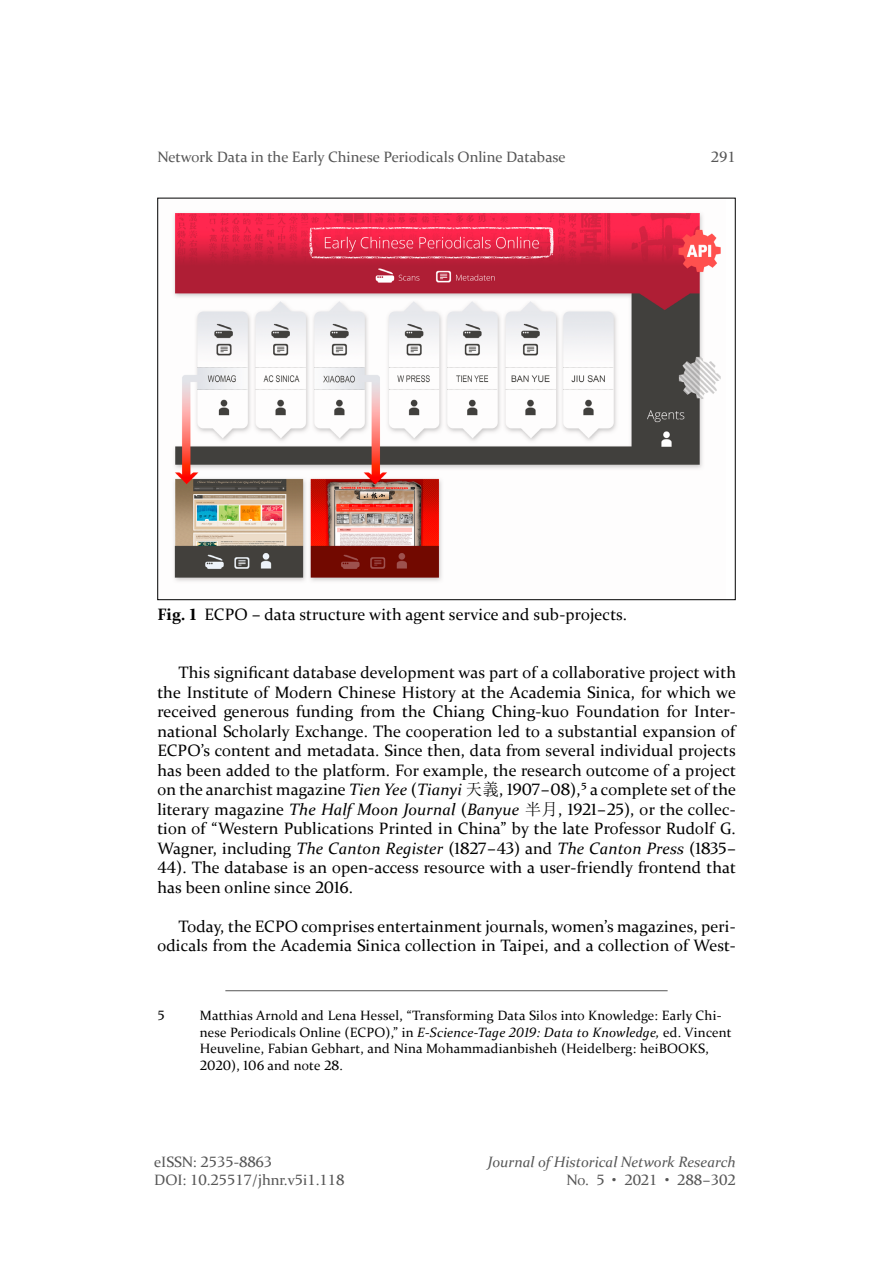
<style>
.page{position:relative;width:893px;height:1263px;background:#fff}
.page>*{position:absolute;margin:0;border:0;box-sizing:border-box;transform-origin:0 0}
.t1{font:16.5px/19.5px "Constantia";letter-spacing:.01em;color:#000;text-align:justify}
.t2{font:15px/18px "Constantia";color:#565656}
.t3{font:italic 15px "Constantia";color:#565656}
.t4{font:13.5px/16.5px "Constantia";letter-spacing:.015em;color:#000}
.s1{font-weight:700}
.s2{font-style:italic}
.s3{font-family:"Sim Sun"}
</style>
<div class="page">
<hr style="left:225px;top:990px;width:443px;height:1px;background:#565656">
<img style="left:174px;top:213px;width:547px;height:369px">
<p class="t2" style="left:157px;top:147px;width:410px">Network Data in the Early Chinese Periodicals Online Database</p>
<p class="t2" style="left:711px;top:147px;width:26px">291</p>
<p class="t1" style="left:157px;top:603px;width:471px"><span class="s1">Fig. 1</span> ECPO – data structure with agent service and sub-projects.</p>
<p class="t1" style="left:157px;top:662px;width:580px;text-indent:21px">This significant database development was part of a collaborative project with the Institute of Modern Chinese History at the Academia Sinica, for which we received generous funding from the Chiang Ching-kuo Foundation for Inter&shy;national Scholarly Exchange. The cooperation led to a substantial expansion of ECPO’s content and metadata. Since then, data from several individual projects has been added to the platform. For example, the research outcome of a project on the anarchist magazine <span class="s2">Tien Yee</span> (<span class="s2">Tianyi</span> <span class="s3">天義</span>, 1907– 08),5 a complete set of the literary magazine <span class="s2">The Half Moon Journal</span> (<span class="s2">Banyue</span> <span class="s3">半月</span>, 1921– 25), or the collec&shy;tion of “Western Publications Printed in China” by the late Professor Rudolf G.<br>Wagner, including <span class="s2">The Canton Register</span> (1827– 43) and <span class="s2">The Canton Press</span> (1835– 44). The database is an open-access resource with a user-friendly frontend that has been online since 2016.</p>
<p class="t1" style="left:157px;top:915px;width:580px;text-align:right">Today, the ECPO comprises entertainment journals, women’s magazines, peri&shy;odicals from the Academia Sinica collection in Taipei, and a collection of West-</p>
<p class="t4" style="left:157px;top:1006px;width:9px">5</p>
<p class="t4" style="left:200px;top:1006px;width:533px">Matthias Arnold and Lena Hessel, “Transforming Data Silos into Knowledge: Early Chi&shy;nese Periodicals Online (ECPO),” in <span class="s2">E-Science-Tage 2019: Data to Knowledge,</span> ed. Vincent Heuveline, Fabian Gebhart, and Nina Mohammadianbisheh (Heidelberg: heiBOOKS, 2020), 106 and note 28.</p>
<p class="t2" style="left:154px;top:1152px;width:192px">eISSN: 2535-8863<br>DOI: 10.25517/jhnr.v5i1.118</p>
<p class="t3" style="left:488px;top:1152px;width:249px">Journal of Historical Network Research</p>
<p class="t2" style="left:566px;top:1170px;width:171px">No. 5 • 2021 • 288–302</p>
</div>
